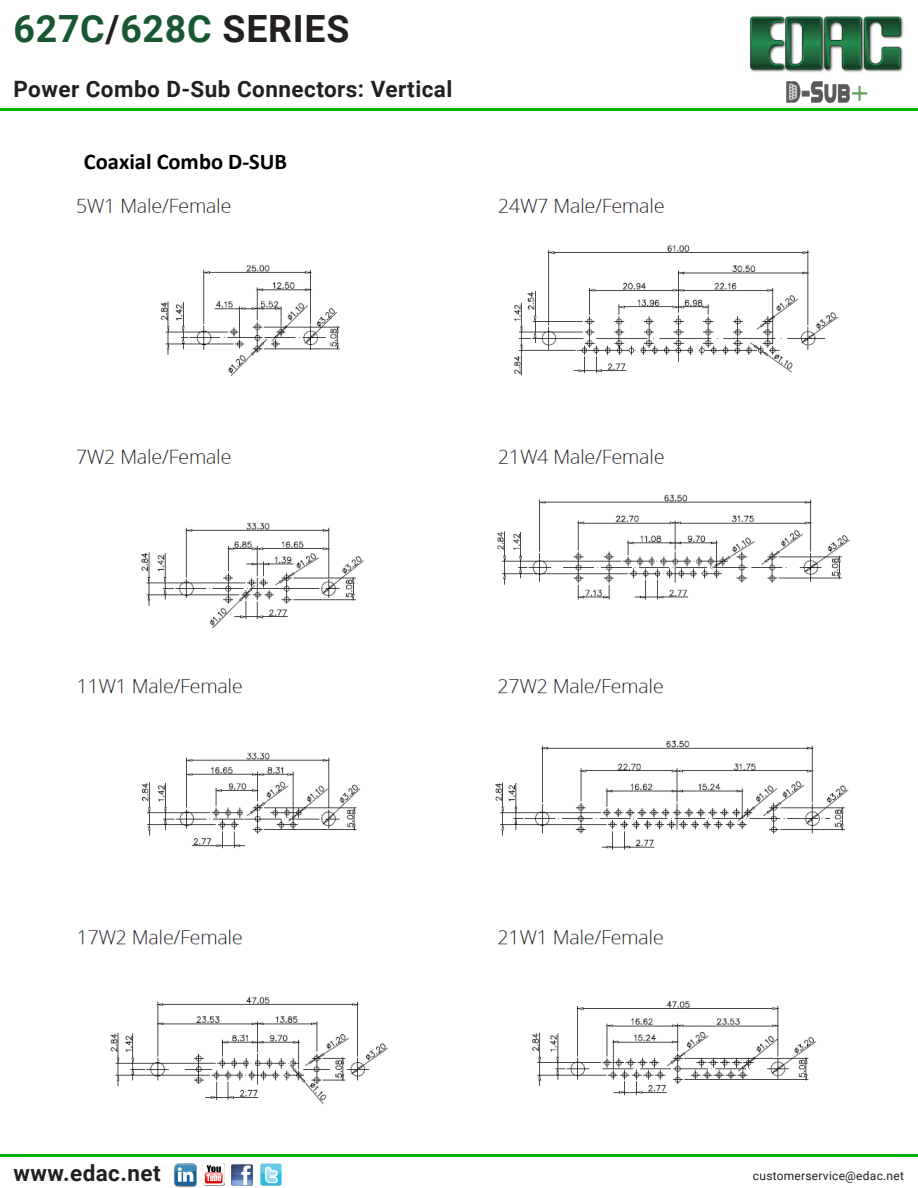
<style>
.page{position:relative;width:918px;height:1188px;background:#fff}
.page>*{position:absolute;margin:0;border:0;box-sizing:border-box;transform-origin:0 0}
.t1{font:700 37.5px "Roboto";letter-spacing:.02em;color:#175731}
.t2{font:700 22.5px "Roboto";letter-spacing:.02em;color:#231f20}
.t3{font:700 22.5px "Calibri";color:#000}
.t4{font:12px "Roboto";letter-spacing:.02em;color:#231f20}
.s1{color:#231f20}
</style>
<div class="page">
<hr style="left:0;top:108px;width:918px;height:3px;background:#00b400">
<hr style="left:0;top:1154px;width:918px;height:3px;background:#00b400">
<img style="left:173px;top:1163px;width:24px;height:24px">
<img style="left:203px;top:1163px;width:22px;height:23px">
<img style="left:231px;top:1164px;width:22px;height:22px">
<img style="left:260px;top:1163px;width:21px;height:23px">
<img style="left:750px;top:16px;width:154px;height:57px">
<img style="left:786px;top:81px;width:81px;height:22px">
<img style="left:76px;top:198px;width:774px;height:431px">
<img style="left:78px;top:678px;width:771px;height:427px">
<h1 class="t1" style="left:14px;top:2px;width:337px">627C<span class="s1">/</span>628C <span class="s1">SERIES</span></h1>
<p class="t2" style="left:14px;top:74px;width:440px">Power Combo D-Sub Connectors: Vertical</p>
<p class="t3" style="left:84px;top:146px;width:205px">Coaxial Combo D-SUB</p>
<p class="t2" style="left:14px;top:1157px;width:149px">www.edac.net</p>
<p class="t4" style="left:753px;top:1167px;width:153px">customerservice@edac.net</p>
</div>
